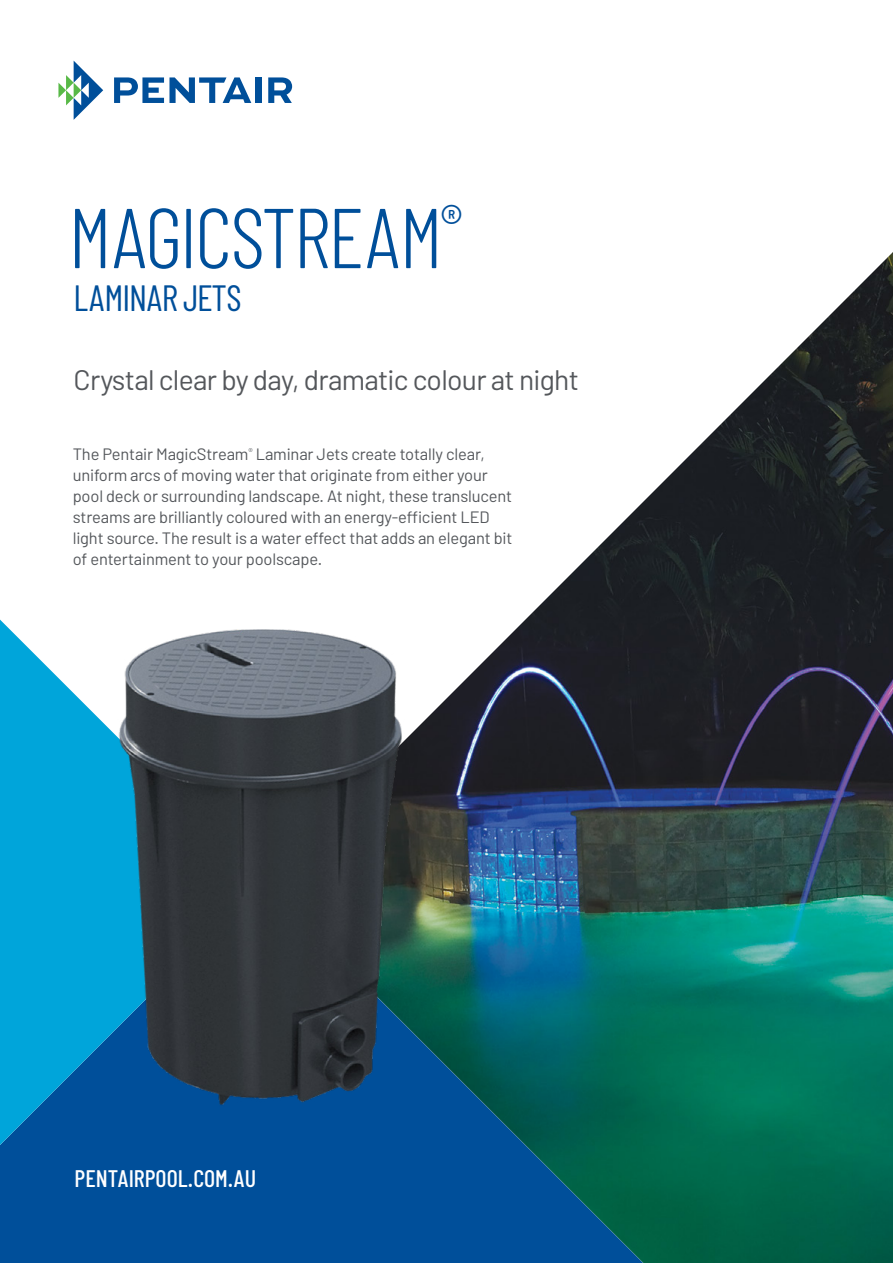
<style>
.page{position:relative;width:893px;height:1263px;background:#fff}
.page>*{position:absolute;margin:0;border:0;box-sizing:border-box;transform-origin:0 0}
.t1{font:300 84.6px "Barlow Condensed";letter-spacing:-.03em;color:#004f9a}
.t2{font:36.6px "Barlow Condensed";letter-spacing:-.03em;color:#004f9a}
.t3{font:28.2px "Barlow";letter-spacing:-.025em;color:#54575b}
.t4{font:500 24px "Barlow Condensed";color:#fff}
.t5{font:16.5px/21px "Barlow";letter-spacing:-.01em;color:#54575b}
</style>
<div class="page">
<div style="left:0;top:1145px;width:263px;height:118px;background:#004f9a"></div>
<div style="left:263px;top:1121px;width:87px;height:142px;background:#004f9a"></div>
<img style="left:350px;top:252px;width:543px;height:1011px">
<svg style="left:0;top:620px;width:263px;height:525px;background:#179fd3"></svg>
<svg style="left:58px;top:61px;width:45px;height:59px"></svg>
<svg style="left:114px;top:77px;width:137px;height:26px"></svg>
<div style="left:255px;top:77px;width:6px;height:26px;background:#004f9a"></div>
<svg style="left:268px;top:77px;width:24px;height:26px"></svg>
<img style="left:106px;top:617px;width:314px;height:504px">
<h1 class="t1" style="left:68px;top:185px;width:396px">MAGICSTREAM<sup>®</sup></h1>
<h2 class="t2" style="left:74px;top:275px;width:169px">LAMINAR JETS</h2>
<h3 class="t3" style="left:74px;top:362px;width:507px">Crystal clear by day, dramatic colour at night</h3>
<p class="t5" style="left:73px;top:443px;width:441px">The Pentair MagicStream<sup>®</sup> Laminar Jets create totally clear, uniform arcs of moving water that originate from either your pool deck or surrounding landscape. At night, these translucent streams are brilliantly coloured with an energy-efficient LED light source. The result is a water effect that adds an elegant bit of entertainment to your poolscape.</p>
<h3 class="t4" style="left:75px;top:1164px;width:183px">PENTAIRPOOL.COM.AU</h3>
</div>
